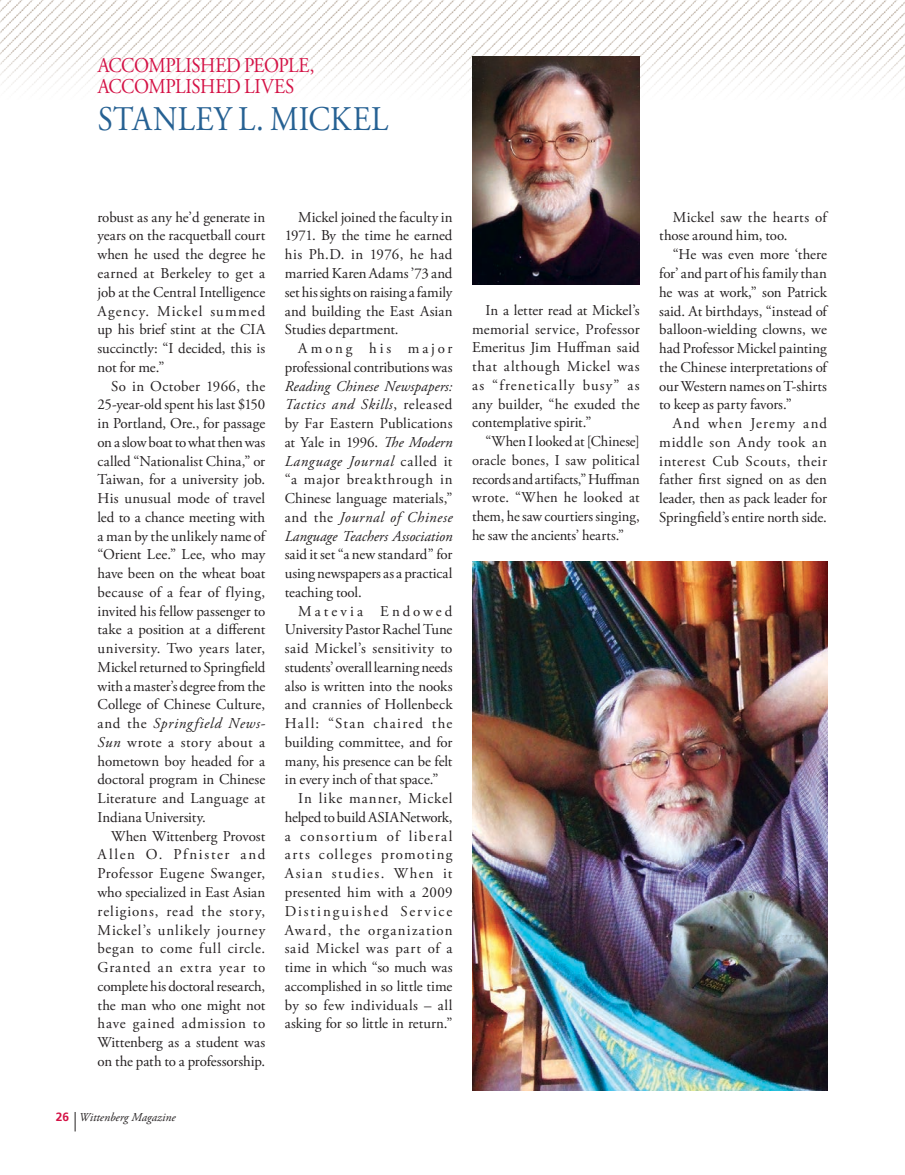
<style>
.page{position:relative;width:905px;height:1175px;background:#fff}
.page>*{position:absolute;margin:0;border:0;box-sizing:border-box;transform-origin:0 0}
.t1{font:34.5px "Adobe Garamond Pro";letter-spacing:.01em;color:#266193;scale:.9 1}
.t2{font:21px/21px "Adobe Garamond Pro";letter-spacing:-.015em;color:#d41145;scale:.9 1}
.t3{font:15px/18.8px "Adobe Garamond Pro";letter-spacing:.005em;color:#231f20;text-align:justify}
.t4{font:italic 15px/18.8px "Adobe Garamond Pro";color:#231f20;text-align:justify}
.t5{font:15px "Adobe Garamond Pro";letter-spacing:.09em;color:#231f20}
.t6{font:15px "Adobe Garamond Pro";letter-spacing:.035em;color:#231f20}
.t7{font:15px "Adobe Garamond Pro";letter-spacing:-.015em;color:#231f20}
.t8{font:15px "Adobe Garamond Pro";letter-spacing:-.02em;color:#231f20}
.t9{font:15px "Adobe Garamond Pro";letter-spacing:.08em;color:#231f20}
.t10{font:15px "Adobe Garamond Pro";letter-spacing:.13em;color:#231f20}
.t11{font:15px "Adobe Garamond Pro";letter-spacing:.05em;color:#231f20}
.t12{font:15px "Adobe Garamond Pro";letter-spacing:.06em;color:#231f20}
.t13{font:15px "Adobe Garamond Pro";letter-spacing:.205em;color:#231f20}
.t14{font:italic 12px "Adobe Garamond Pro";color:#231f20}
.s1{font-style:italic}
.s2{font-family:"Frutiger";font-weight:700;font-style:normal;color:#d41145}
.s3{font-style:normal}
</style>
<div class="page">
<svg style="left:75px;top:1112px;width:1px;height:19px"></svg>
<img style="left:0;top:0;width:904px;height:99px">
<img style="left:472px;top:56px;width:167px;height:228px">
<img style="left:473px;top:561px;width:354px;height:529px">
<h2 class="t2" style="left:98px;top:55px;width:242px">ACCOMPLISHED PEOPLE,<br>ACCOMPLISHED LIVES</h2>
<h1 class="t1" style="left:98px;top:98px;width:324px">STANLEY L. MICKEL</h1>
<p class="t3" style="left:98px;top:208px;width:169px">robust as any he’d generate in years on the racquetball court when he used the degree he earned at Berkeley to get a job at the Central Intelligence Agency. Mickel summed up his brief stint at the CIA succinctly: “I decided, this is not for me.”</p>
<p class="t3" style="left:98px;top:377px;width:169px;text-indent:13px">So in October 1966, the 25-year-old spent his last $150 in Portland, Ore., for passage on a slow boat to what then was called “Nationalist China,” or Taiwan, for a university job.<br>His unusual mode of travel led to a chance meeting with a man by the unlikely name of “Orient Lee.” Lee, who may have been on the wheat boat because of a fear of flying, invited his fellow passenger to take a position at a different university. Two years later, Mickel returned to Springfield with a master’s degree from the College of Chinese Culture, and the <span class="s1">Springfield News-Sun</span> wrote a story about a hometown boy headed for a doctoral program in Chinese Literature and Language at Indiana University.</p>
<p class="t3" style="left:98px;top:827px;width:169px;text-indent:13px">When Wittenberg Provost Allen O. Pfnister and Professor Eugene Swanger, who specialized in East Asian religions, read the story, Mickel’s unlikely journey began to come full circle.<br>Granted an extra year to complete his doctoral research, the man who one might not have gained admission to Wittenberg as a student was on the path to a professorship.</p>
<p class="t14" style="left:56px;top:1109px;width:121px"><span class="s2">26</span> Wittenberg Magazine</p>
<p class="t3" style="left:285px;top:208px;width:169px;text-indent:13px">Mickel joined the faculty in 1971. By the time he earned his Ph.D. in 1976, he had married Karen Adams ’73 and set his sights on raising a family and building the East Asian Studies department.</p>
<p class="t3" style="left:285px;top:339px;width:169px;text-align:right">Among his major professional contributions was</p>
<p class="t4" style="left:285px;top:377px;width:169px">Reading Chinese Newspapers:<br>Tactics and Skills<span class="s3">, released by Far Eastern Publications at Yale in 1996.</span> The Modern Language Journal <span class="s3">called it “a major breakthrough in Chinese language materials,” and the</span> Journal of Chinese Language Teachers Association</p>
<p class="t3" style="left:285px;top:546px;width:169px">said it set “a new standard” for using newspapers as a practical teaching tool.</p>
<p class="t13" style="left:298px;top:602px;width:156px">Matevia Endowed</p>
<p class="t3" style="left:285px;top:621px;width:169px">University Pastor Rachel Tune</p>
<p class="t6" style="left:285px;top:639px;width:169px">said Mickel’s sensitivity to</p>
<p class="t7" style="left:285px;top:658px;width:169px">students’ overall learning needs</p>
<p class="t3" style="left:285px;top:677px;width:169px">also is written into the nooks</p>
<p class="t3" style="left:285px;top:696px;width:169px">and crannies of Hollenbeck</p>
<p class="t5" style="left:285px;top:714px;width:169px">Hall: “Stan chaired the</p>
<p class="t3" style="left:285px;top:733px;width:169px">building committee, and for</p>
<p class="t3" style="left:285px;top:752px;width:169px">many, his presence can be felt</p>
<p class="t3" style="left:285px;top:771px;width:155px">in every inch of that space.”</p>
<p class="t12" style="left:298px;top:789px;width:156px">In like manner, Mickel</p>
<p class="t8" style="left:285px;top:808px;width:169px">helped to build ASIANetwork,</p>
<p class="t5" style="left:285px;top:827px;width:169px">a consortium of liberal</p>
<p class="t5" style="left:285px;top:845px;width:169px">arts colleges promoting</p>
<p class="t5" style="left:285px;top:864px;width:169px">Asian studies. When it</p>
<p class="t3" style="left:285px;top:883px;width:169px">presented him with a 2009</p>
<p class="t10" style="left:285px;top:902px;width:169px">Distinguished Service</p>
<p class="t9" style="left:285px;top:920px;width:169px">Award, the organization</p>
<p class="t11" style="left:285px;top:939px;width:169px">said Mickel was part of a</p>
<p class="t3" style="left:285px;top:958px;width:169px">time in which “so much was</p>
<p class="t3" style="left:285px;top:977px;width:169px">accomplished in so little time</p>
<p class="t6" style="left:285px;top:995px;width:169px">by so few individuals – all</p>
<p class="t3" style="left:285px;top:1014px;width:169px">asking for so little in return.”</p>
<p class="t3" style="left:472px;top:301px;width:169px;text-indent:13px">In a letter read at Mickel’s memorial service, Professor Emeritus Jim Huffman said that although Mickel was as “frenetically busy” as any builder, “he exuded the contemplative spirit.”</p>
<p class="t3" style="left:472px;top:432px;width:169px;text-indent:14px">“When I looked at [Chinese] oracle bones, I saw political records and artifacts,” Huffman wrote. “When he looked at them, he saw courtiers singing, he saw the ancients’ hearts.”</p>
<p class="t3" style="left:659px;top:208px;width:169px;text-indent:13px">Mickel saw the hearts of those around him, too.</p>
<p class="t3" style="left:659px;top:246px;width:169px;text-indent:13px">“He was even more ‘there for’ and part of his family than he was at work,” son Patrick said. At birthdays, “instead of balloon-wielding clowns, we had Professor Mickel painting the Chinese interpretations of our Western names on T-shirts to keep as party favors.”</p>
<p class="t3" style="left:659px;top:414px;width:169px;text-indent:13px">And when Jeremy and middle son Andy took an interest Cub Scouts, their father first signed on as den leader, then as pack leader for Springfield’s entire north side.</p>
</div>
